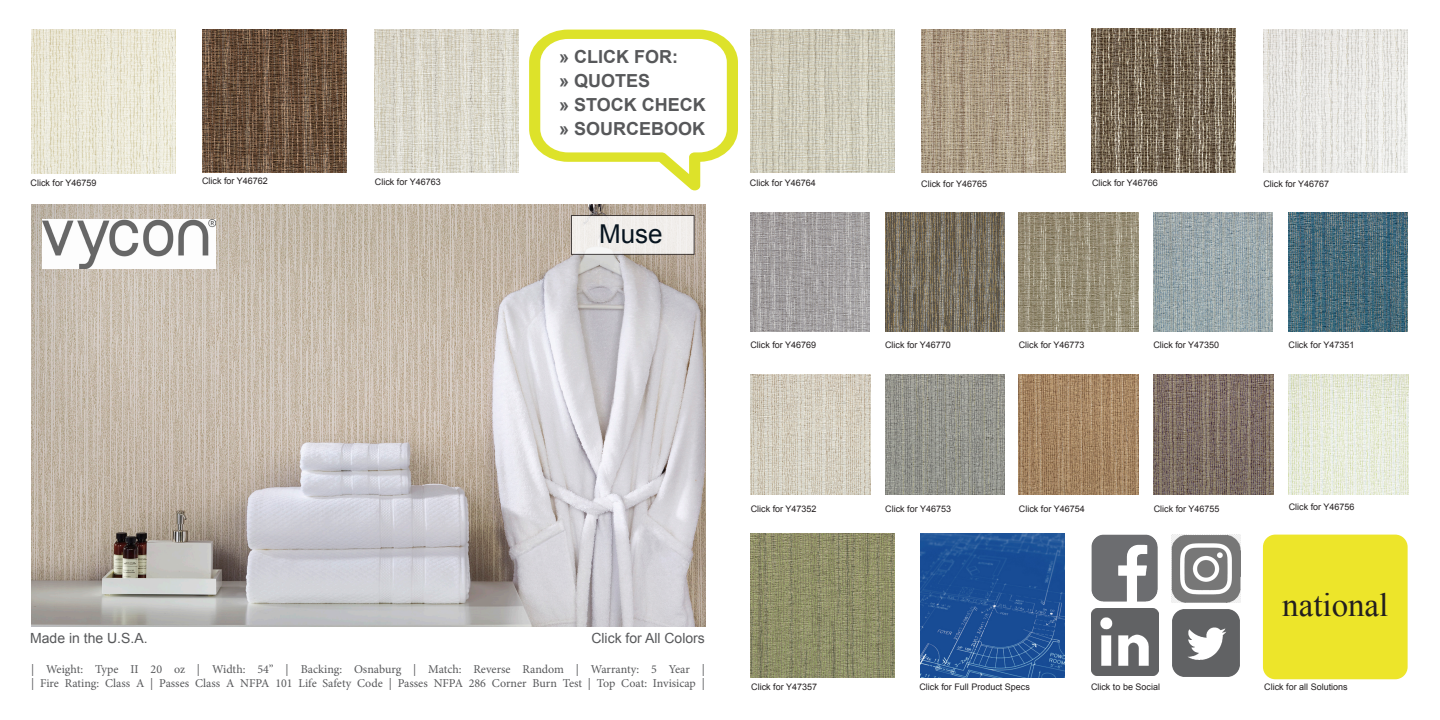
<style>
.page{position:relative;width:1440px;height:720px;background:#fff}
.page>*{position:absolute;margin:0;border:0;box-sizing:border-box;transform-origin:0 0}
.t1{font:33px "Times New Roman";color:#231f20}
.t2{font:26px "Arial";color:#07141f}
.t3{font:700 18px "Arial";color:#57585a}
.t4{font:14px "Arial";color:#57585a}
.t5{font:12px "Minion Pro";color:#57585a}
.t6{font:9px "Arial";color:#231f20}
</style>
<div class="page">
<img style="left:31px;top:204px;width:675px;height:422px">
<img style="left:31px;top:29px;width:144px;height:144px">
<img style="left:374px;top:29px;width:144px;height:144px">
<svg style="left:529px;top:30px;width:209px;height:160px"></svg>
<div style="left:571px;top:216px;width:123px;height:38px;background:#f1eeeb"></div>
<div style="left:571px;top:215px;width:124px;height:40px;border:1px solid #231f20"></div>
<img style="left:42px;top:219px;width:174px;height:50px">
<img style="left:750px;top:29px;width:144px;height:144px">
<img style="left:921px;top:29px;width:144px;height:144px">
<img style="left:1092px;top:29px;width:144px;height:144px">
<img style="left:1264px;top:29px;width:144px;height:144px">
<div style="left:1263px;top:535px;width:145px;height:144px;background:#ede52a;border-radius:12px"></div>
<img style="left:1091px;top:534px;width:67px;height:68px">
<img style="left:1172px;top:534px;width:68px;height:66px">
<img style="left:1091px;top:609px;width:68px;height:67px">
<img style="left:1171px;top:600px;width:70px;height:77px">
<img style="left:750px;top:534px;width:144px;height:144px">
<img style="left:921px;top:534px;width:144px;height:144px">
<img style="left:1289px;top:212px;width:119px;height:120px">
<img style="left:1153px;top:212px;width:120px;height:120px">
<img style="left:1019px;top:212px;width:119px;height:120px">
<img style="left:885px;top:212px;width:119px;height:120px">
<img style="left:750px;top:212px;width:120px;height:120px">
<img style="left:1289px;top:375px;width:119px;height:120px">
<img style="left:1154px;top:375px;width:119px;height:120px">
<img style="left:1019px;top:375px;width:119px;height:120px">
<img style="left:885px;top:375px;width:120px;height:120px">
<img style="left:751px;top:375px;width:119px;height:120px">
<img style="left:202px;top:29px;width:144px;height:144px">
<p class="t6" style="left:31px;top:177px;width:67px">Click for Y46759</p>
<p class="t6" style="left:202px;top:175px;width:67px">Click for Y46762</p>
<p class="t6" style="left:375px;top:176px;width:67px">Click for Y46763</p>
<p class="t3" style="left:559px;top:45px;width:120px">» CLICK FOR:</p>
<p class="t3" style="left:559px;top:69px;width:93px">» QUOTES</p>
<p class="t3" style="left:559px;top:93px;width:148px">» STOCK CHECK</p>
<p class="t3" style="left:559px;top:117px;width:148px">» SOURCEBOOK</p>
<p class="t2" style="left:599px;top:217px;width:65px">Muse</p>
<p class="t6" style="left:750px;top:177px;width:67px">Click for Y46764</p>
<p class="t6" style="left:921px;top:177px;width:67px">Click for Y46765</p>
<p class="t6" style="left:1092px;top:177px;width:67px">Click for Y46766</p>
<p class="t6" style="left:1263px;top:178px;width:67px">Click for Y46767</p>
<p class="t6" style="left:750px;top:339px;width:67px">Click for Y46769</p>
<p class="t6" style="left:885px;top:339px;width:67px">Click for Y46770</p>
<p class="t6" style="left:1019px;top:339px;width:67px">Click for Y46773</p>
<p class="t6" style="left:1153px;top:339px;width:67px">Click for Y47350</p>
<p class="t6" style="left:1289px;top:339px;width:67px">Click for Y47351</p>
<p class="t4" style="left:30px;top:629px;width:119px">Made in the U.S.A.</p>
<p class="t4" style="left:591px;top:629px;width:115px">Click for All Colors</p>
<p class="t5" style="left:31px;top:661px;width:675px">| Weight: Type II 20 oz | Width: 54” | Backing: Osnaburg | Match: Reverse Random | Warranty: 5 Year |</p>
<p class="t5" style="left:31px;top:675px;width:675px">| Fire Rating: Class A | Passes Class A NFPA 101 Life Safety Code | Passes NFPA 286 Corner Burn Test | Top Coat: Invisicap |</p>
<p class="t6" style="left:751px;top:503px;width:67px">Click for Y47352</p>
<p class="t6" style="left:885px;top:503px;width:67px">Click for Y46753</p>
<p class="t6" style="left:1019px;top:503px;width:67px">Click for Y46754</p>
<p class="t6" style="left:1154px;top:502px;width:67px">Click for Y46755</p>
<p class="t6" style="left:1289px;top:501px;width:67px">Click for Y46756</p>
<p class="t1" style="left:1282px;top:582px;width:108px">national</p>
<p class="t6" style="left:751px;top:681px;width:68px">Click for Y47357</p>
<p class="t6" style="left:919px;top:681px;width:112px">Click for Full Product Specs</p>
<p class="t6" style="left:1091px;top:681px;width:71px">Click to be Social</p>
<p class="t6" style="left:1264px;top:681px;width:85px">Click for all Solutions</p>
</div>
